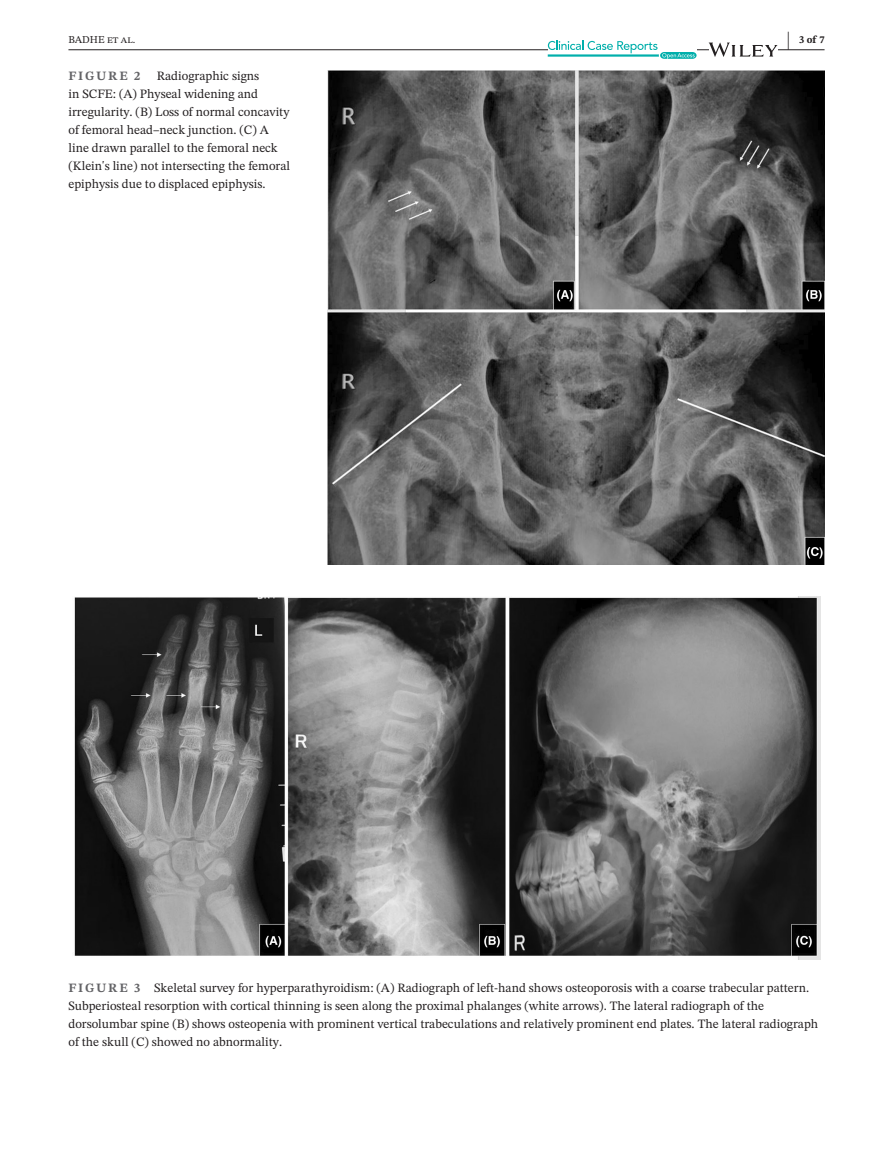
<style>
.page{position:relative;width:893px;height:1174px;background:#fff}
.page>*{position:absolute;margin:0;border:0;box-sizing:border-box;transform-origin:0 0}
.t1{font:700 21px "STIX Two Text";color:#231f20;scale:.42 1}
.t2{font:12.75px/18px "STIX Two Text";color:#231f20}
.t3{font:700 12.75px "STIX Two Text";letter-spacing:.14em;color:#636366}
.t4{font:10.5px "STIX Two Text";color:#231f20}
.t5{font:700 10.5px "STIX Two Text";color:#231f20}
.s1{font-weight:700;color:#636366}
</style>
<div class="page">
<hr style="left:68px;top:49px;width:756px;height:1px;background:#231f20">
<svg style="left:548px;top:41px;width:149px;height:18px"></svg>
<svg style="left:709px;top:43px;width:68px;height:14px"></svg>
<img style="left:327px;top:70px;width:497px;height:494px">
<img style="left:74px;top:597px;width:747px;height:362px">
<h1 class="t1" style="left:787px;top:24px;width:8px">|</h1>
<p class="t4" style="left:68px;top:32px;width:68px">BADHE et al.</p>
<p class="t5" style="left:799px;top:32px;width:27px">3 of 7</p>
<p class="t3" style="left:68px;top:66px;width:73px">FIGURE 2</p>
<p class="t2" style="left:68px;top:66px;width:223px;text-indent:88px">Radiographic signs<br>in SCFE: (A) Physeal widening and irregularity. (B) Loss of normal concavity of femoral head–neck junction. (C) A line drawn parallel to the femoral neck (Klein's line) not intersecting the femoral epiphysis due to displaced epiphysis.</p>
<p class="t2" style="left:68px;top:978px;width:751px"><span class="s1">FIGURE 3</span> Skeletal survey for hyperparathyroidism: (A) Radiograph of left-hand shows osteoporosis with a coarse trabecular pattern.<br>Subperiosteal resorption with cortical thinning is seen along the proximal phalanges (white arrows). The lateral radiograph of the dorsolumbar spine (B) shows osteopenia with prominent vertical trabeculations and relatively prominent end plates. The lateral radiograph of the skull (C) showed no abnormality.</p>
</div>
